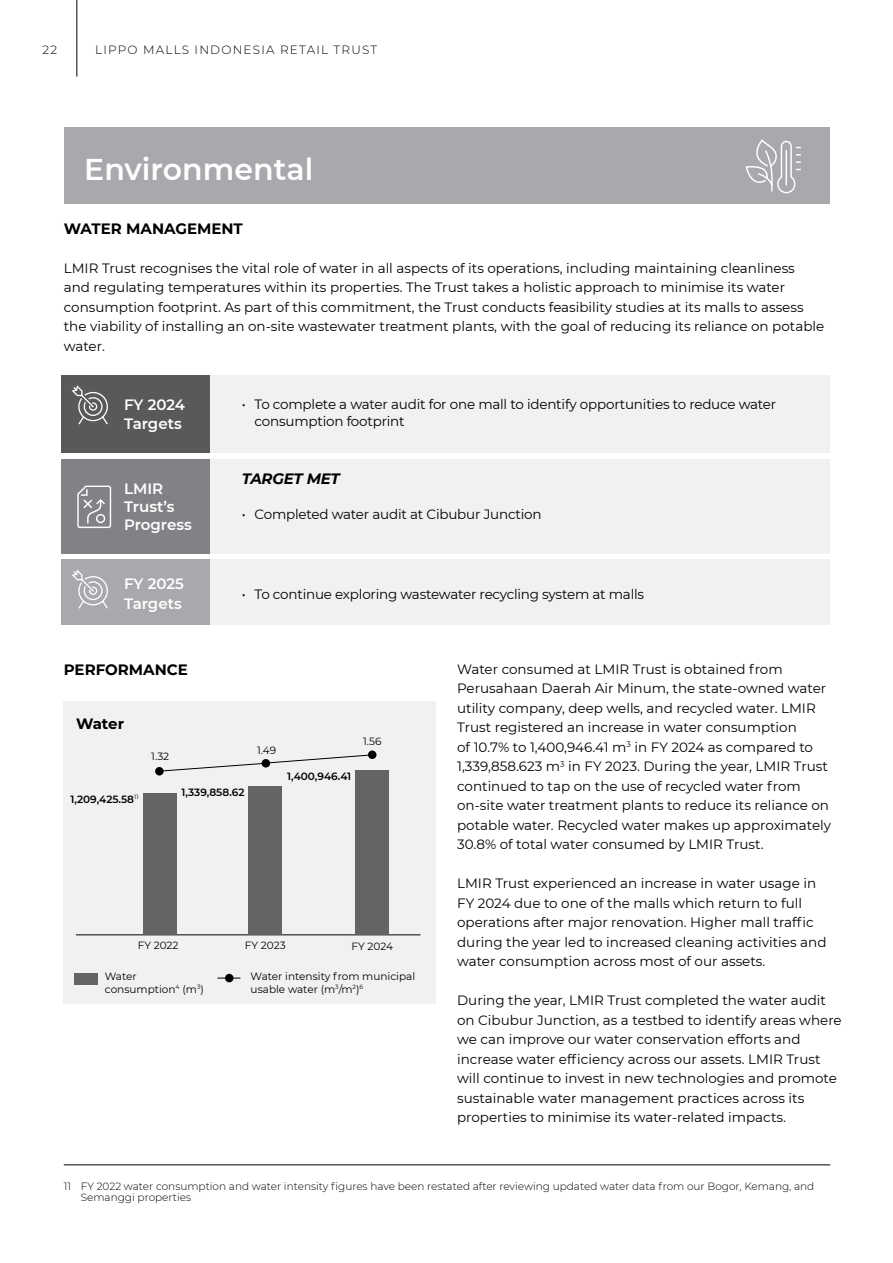
<style>
.page{position:relative;width:893px;height:1263px;background:#fff}
.page>*{position:absolute;margin:0;border:0;box-sizing:border-box;transform-origin:0 0}
.t1{font:600 30px "Montserrat";color:#fff}
.t2{font:600 15px/19.6px "Montserrat";color:#fff}
.t3{font:700 15px "Montserrat";color:#000}
.t4{font:italic 700 15px "Montserrat";letter-spacing:-.015em;color:#000}
.t5{font:13.5px/19.5px "Montserrat";color:#000}
.t6{font:300 12px "Montserrat";letter-spacing:.1em;color:#000}
.t7{font:300 10.5px/10.5px "Montserrat";color:#000}
.t8{font:10.5px/12.6px "Montserrat";color:#000}
.t9{font:600 10.5px "Montserrat";color:#000}
</style>
<div class="page">
<hr style="left:77px;top:0;width:1px;height:77px;background:#000">
<div style="left:61px;top:375px;width:149px;height:78px;background:#58595b"></div>
<div style="left:61px;top:559px;width:149px;height:66px;background:#a7a9ac"></div>
<div style="left:61px;top:459px;width:149px;height:94px;background:#808285"></div>
<div style="left:210px;top:375px;width:619px;height:78px;background:#f1f1f2"></div>
<div style="left:210px;top:559px;width:619px;height:66px;background:#f1f1f2"></div>
<div style="left:210px;top:459px;width:619px;height:94px;background:#f1f1f2"></div>
<svg style="left:71px;top:385px;width:37px;height:40px"></svg>
<svg style="left:72px;top:569px;width:36px;height:40px"></svg>
<svg style="left:77px;top:485px;width:35px;height:43px"></svg>
<div style="left:63px;top:701px;width:373px;height:302px;background:#f1f1f2"></div>
<hr style="left:76px;top:934px;width:344px;height:1px;background:#000">
<div style="left:143px;top:793px;width:33px;height:141px;background:#636466"></div>
<div style="left:248px;top:786px;width:34px;height:148px;background:#636466"></div>
<div style="left:355px;top:770px;width:34px;height:164px;background:#636466"></div>
<div style="left:75px;top:973px;width:23px;height:11px;background:#636466"></div>
<svg style="left:217px;top:978px;width:23px;height:1px"></svg>
<div style="left:225px;top:974px;width:9px;height:8px;background:#000;border-radius:50%"></div>
<svg style="left:164px;top:754px;width:206px;height:17px"></svg>
<div style="left:155px;top:767px;width:9px;height:8px;background:#000;border-radius:50%"></div>
<div style="left:262px;top:759px;width:8px;height:8px;background:#000;border-radius:50%"></div>
<div style="left:368px;top:750px;width:8px;height:9px;background:#000;border-radius:50%"></div>
<hr style="left:64px;top:1164px;width:766px;height:1px;background:#000">
<div style="left:64px;top:128px;width:765px;height:76px;background:#a7a9ac"></div>
<svg style="left:745px;top:139px;width:56px;height:55px"></svg>
<p class="t6" style="left:43px;top:42px;width:16px">22</p>
<p class="t6" style="left:95px;top:42px;width:284px">LIPPO MALLS INDONESIA RETAIL TRUST</p>
<h1 class="t1" style="left:84px;top:148px;width:231px">Environmental</h1>
<p class="t3" style="left:64px;top:218px;width:181px">WATER MANAGEMENT</p>
<p class="t5" style="left:64px;top:258px;width:762px">LMIR Trust recognises the vital role of water in all aspects of its operations, including maintaining cleanliness and regulating temperatures within its properties. The Trust takes a holistic approach to minimise its water consumption footprint. As part of this commitment, the Trust conducts feasibility studies at its malls to assess the viability of installing an on-site wastewater treatment plants, with the goal of reducing its reliance on potable water.</p>
<p class="t2" style="left:124px;top:394px;width:63px">FY 2024<br>Targets</p>
<p class="t2" style="left:124px;top:479px;width:69px;line-height:18px">LMIR<br>Trust’s<br>Progress</p>
<p class="t2" style="left:124px;top:573px;width:61px">FY 2025<br>Targets</p>
<p class="t5" style="left:255px;top:396px;width:523px;line-height:16.2px;text-indent:-13px">• To complete a water audit for one mall to identify opportunities to reduce water consumption footprint</p>
<p class="t4" style="left:242px;top:468px;width:100px">TARGET MET</p>
<p class="t5" style="left:242px;top:504px;width:301px">• Completed water audit at Cibubur Junction</p>
<p class="t5" style="left:242px;top:584px;width:404px">• To continue exploring wastewater recycling system at malls</p>
<p class="t3" style="left:64px;top:659px;width:126px">PERFORMANCE</p>
<p class="t5" style="left:457px;top:659px;width:376px">Water consumed at LMIR Trust is obtained from Perusahaan Daerah Air Minum, the state-owned water utility company, deep wells, and recycled water. LMIR Trust registered an increase in water consumption<br>of 10.7% to 1,400,946.41 m<sup>3</sup> in FY 2024 as compared to 1,339,858.623 m<sup>3</sup> in FY 2023. During the year, LMIR Trust continued to tap on the use of recycled water from on-site water treatment plants to reduce its reliance on potable water. Recycled water makes up approximately 30.8% of total water consumed by LMIR Trust.</p>
<p class="t5" style="left:457px;top:873px;width:371px">LMIR Trust experienced an increase in water usage in FY 2024 due to one of the malls which return to full operations after major renovation. Higher mall traffic during the year led to increased cleaning activities and water consumption across most of our assets.</p>
<p class="t5" style="left:457px;top:990px;width:386px">During the year, LMIR Trust completed the water audit on Cibubur Junction, as a testbed to identify areas where we can improve our water conservation efforts and increase water efficiency across our assets. LMIR Trust will continue to invest in new technologies and promote sustainable water management practices across its properties to minimise its water-related impacts.</p>
<p class="t3" style="left:76px;top:713px;width:50px">Water</p>
<p class="t8" style="left:363px;top:735px;width:20px">1.56</p>
<p class="t8" style="left:257px;top:744px;width:21px">1.49</p>
<p class="t8" style="left:151px;top:749px;width:19px">1.32</p>
<p class="t9" style="left:287px;top:769px;width:65px">1,400,946.41</p>
<p class="t9" style="left:181px;top:785px;width:65px">1,339,858.62</p>
<p class="t9" style="left:70px;top:791px;width:70px">1,209,425.58<sup>11</sup></p>
<p class="t8" style="left:138px;top:938px;width:42px">FY 2022</p>
<p class="t8" style="left:245px;top:939px;width:42px">FY 2023</p>
<p class="t8" style="left:351px;top:939px;width:43px">FY 2024</p>
<p class="t8" style="left:105px;top:970px;width:101px">Water consumption<sup>4</sup> (m<sup>3</sup>)</p>
<p class="t8" style="left:251px;top:970px;width:166px">Water intensity from municipal usable water (m<sup>3</sup>/m<sup>2</sup>)<sup>6</sup></p>
<p class="t7" style="left:81px;top:1181px;width:735px;text-indent:-17px">11 FY 2022 water consumption and water intensity figures have been restated after reviewing updated water data from our Bogor, Kemang, and<br>Semanggi properties</p>
</div>
